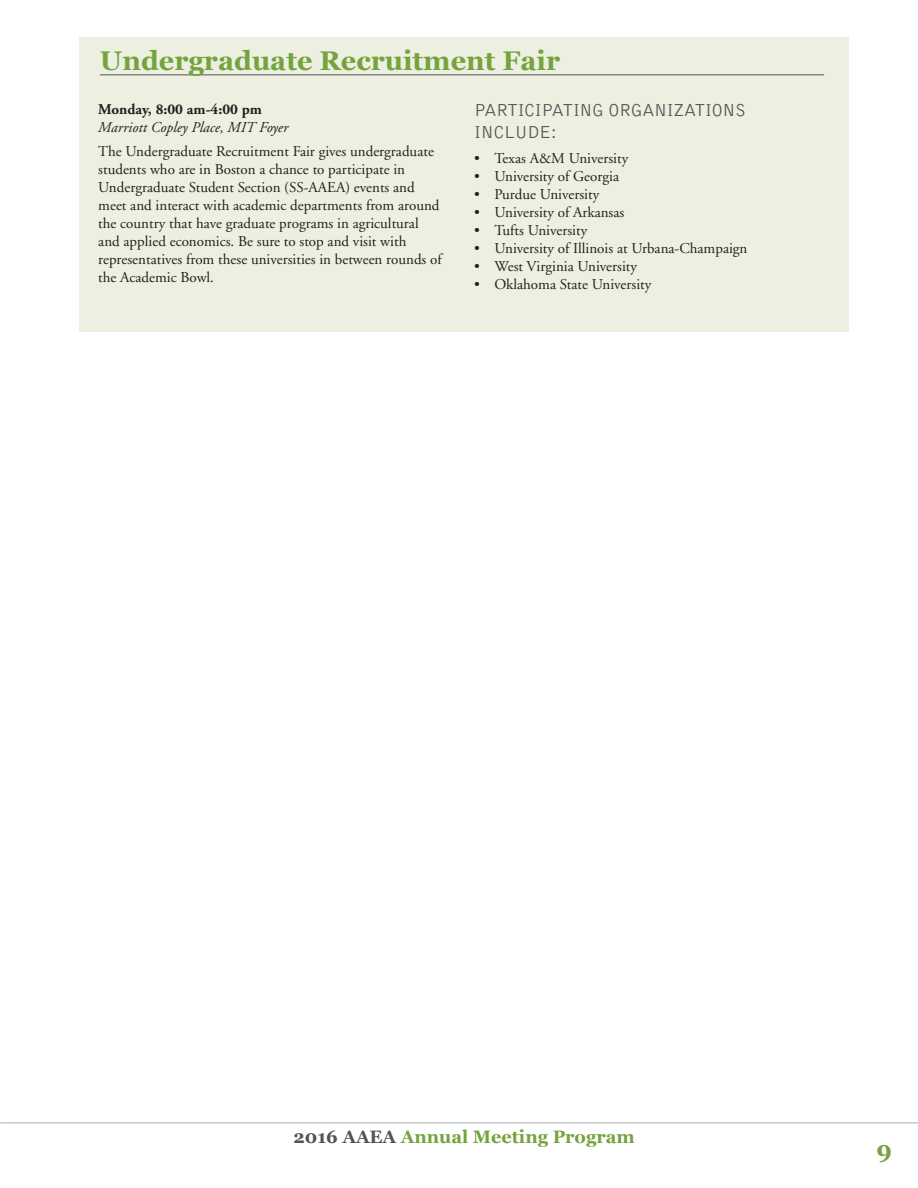
<style>
.page{position:relative;width:918px;height:1188px;background:#fff}
.page>*{position:absolute;margin:0;border:0;box-sizing:border-box;transform-origin:0 0}
.am16-H1{font:700 27px "Georgia";color:#75a33d}
.t1{font:700 24px "Georgia";color:#75a33d}
.am16-H2{font:300 18px/21.6px "Bell Gothic";letter-spacing:-.02em;color:#535355}
.t2{font:700 18px "Georgia";color:#75a33d}
.am16-body{font:15px/18px "Adobe Garamond";color:#231f20}
.am16-body-2{font:italic 15px/18px "Adobe Garamond";color:#231f20}
.s1{font-weight:700;font-style:normal}
.s2{color:#535355}
</style>
<div class="page">
<hr style="left:0;top:1122px;width:918px;height:2px;background:#c9cacc">
<div style="left:79px;top:37px;width:770px;height:295px;background:#edf0e1"></div>
<hr style="left:100px;top:75px;width:724px;height:1px;background:#535355">
<p class="am16-H1" style="left:100px;top:43px;width:462px">Undergraduate Recruitment Fair</p>
<p class="am16-body-2" style="left:98px;top:100px;width:192px"><span class="s1">Monday, 8:00 am-4:00 pm<br></span>Marriott Copley Place, MIT Foyer</p>
<p class="am16-body" style="left:98px;top:143px;width:345px">The Undergraduate Recruitment Fair gives undergraduate students who are in Boston a chance to participate in Undergraduate Student Section (SS-AAEA) events and meet and interact with academic departments from around the country that have graduate programs in agricultural and applied economics. Be sure to stop and visit with representatives from these universities in between rounds of the Academic Bowl.</p>
<p class="am16-H2" style="left:474px;top:100px;width:273px">PARTICIPATING ORGANIZATIONS<br>INCLUDE:</p>
<p class="am16-body" style="left:474px;top:149px;width:156px">• Texas A&amp;M University</p>
<p class="am16-body" style="left:474px;top:167px;width:146px">• University of Georgia</p>
<p class="am16-body" style="left:474px;top:185px;width:127px">• Purdue University</p>
<p class="am16-body" style="left:474px;top:203px;width:152px">• University of Arkansas</p>
<p class="am16-body" style="left:474px;top:221px;width:114px">• Tufts University</p>
<p class="am16-body" style="left:474px;top:239px;width:275px">• University of Illinois at Urbana-Champaign</p>
<p class="am16-body" style="left:474px;top:257px;width:164px">• West Virginia University</p>
<p class="am16-body" style="left:474px;top:275px;width:179px">• Oklahoma State University</p>
<p class="t2" style="left:294px;top:1125px;width:343px"><span class="s2">2016 AAEA</span> Annual Meeting Program</p>
<h2 class="t1" style="left:876px;top:1134px;width:17px">9</h2>
</div>
